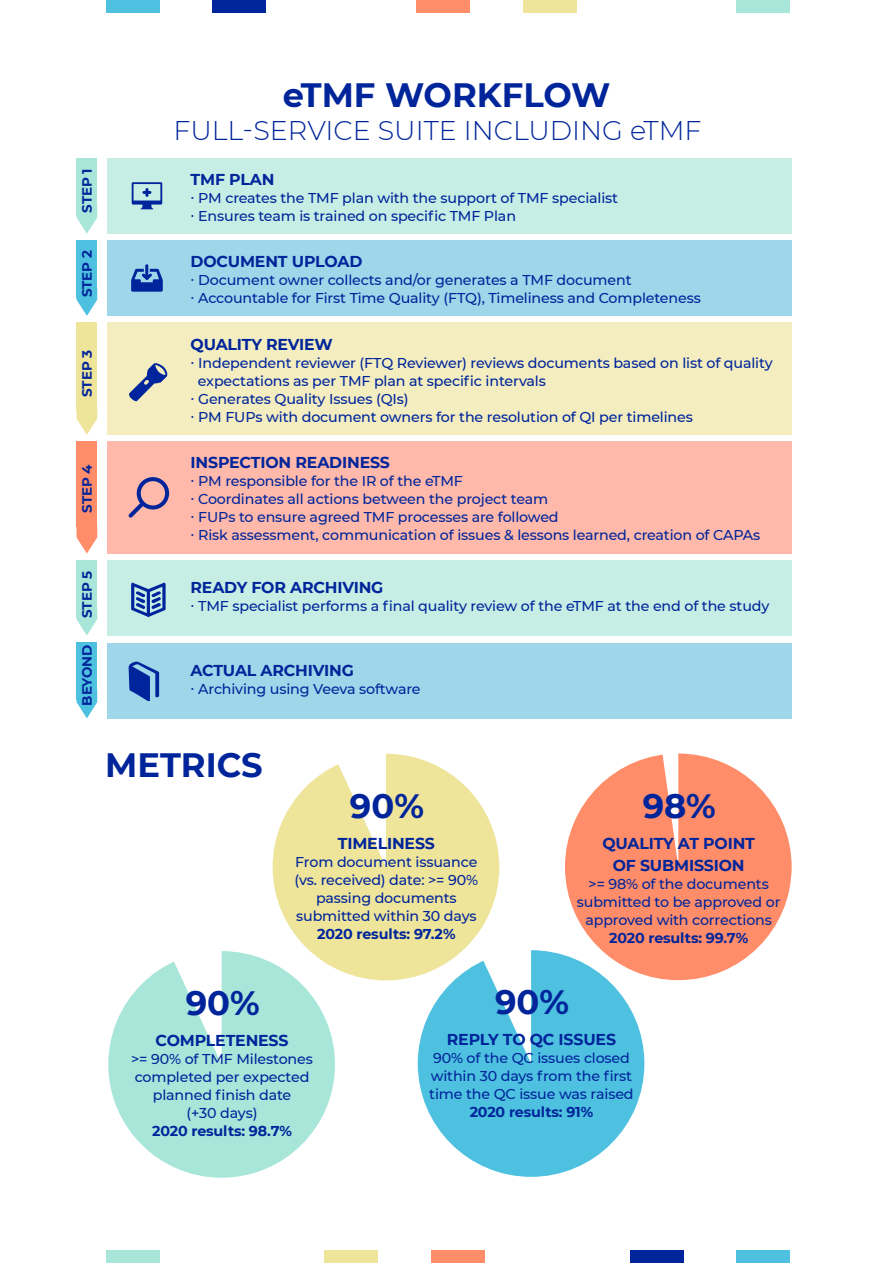
<style>
.page{position:relative;width:893px;height:1263px;background:#fff}
.page>*{position:absolute;margin:0;border:0;box-sizing:border-box;transform-origin:0 0}
.t1{font:700 33.75px "Montserrat";color:#00259a}
.t2{font:300 27px "Montserrat";color:#00259a}
.t3{font:700 15.75px/22.5px "Montserrat";letter-spacing:-.01em;color:#00259a;text-align:center}
.t4{font:500 14.25px/18px "Montserrat";letter-spacing:-.01em;color:#00259a}
.t5{font:700 14.25px "Montserrat";letter-spacing:-.01em;color:#00259a}
.t6{font:700 13.5px "Montserrat";letter-spacing:-.01em;color:#00259a}
</style>
<div class="page">
<div style="left:106px;top:0;width:53px;height:12px;background:#4ec1e0"></div>
<div style="left:523px;top:0;width:53px;height:12px;background:#eee49a"></div>
<div style="left:737px;top:0;width:53px;height:12px;background:#a7e6d9"></div>
<div style="left:212px;top:0;width:53px;height:12px;background:#00259a"></div>
<div style="left:417px;top:0;width:53px;height:12px;background:#ff8d6a"></div>
<div style="left:108px;top:158px;width:684px;height:76px;background:#c7eee5"></div>
<div style="left:108px;top:240px;width:684px;height:76px;background:#a0d6ea"></div>
<div style="left:108px;top:560px;width:684px;height:75px;background:#c7eee5"></div>
<div style="left:108px;top:643px;width:684px;height:75px;background:#a0d6ea"></div>
<div style="left:108px;top:322px;width:684px;height:113px;background:#f3edc0"></div>
<div style="left:108px;top:441px;width:684px;height:112px;background:#ffb9aa"></div>
<div style="left:77px;top:158px;width:20px;height:57px;background:#a7e6d9"></div>
<div style="left:77px;top:240px;width:20px;height:57px;background:#4ec1e0"></div>
<div style="left:77px;top:560px;width:20px;height:57px;background:#a7e6d9"></div>
<div style="left:77px;top:643px;width:20px;height:57px;background:#4ec1e0"></div>
<div style="left:77px;top:322px;width:20px;height:89px;background:#eee49a"></div>
<div style="left:77px;top:441px;width:20px;height:85px;background:#ff8d6a"></div>
<svg style="left:77px;top:215px;width:20px;height:19px"></svg>
<svg style="left:77px;top:297px;width:20px;height:19px"></svg>
<svg style="left:77px;top:617px;width:20px;height:18px"></svg>
<svg style="left:77px;top:700px;width:20px;height:18px"></svg>
<svg style="left:77px;top:411px;width:20px;height:24px"></svg>
<svg style="left:77px;top:526px;width:20px;height:27px"></svg>
<div style="left:273px;top:754px;width:226px;height:226px;background:#eee49a;border-radius:50%"></div>
<svg style="left:333px;top:754px;width:53px;height:113px"></svg>
<div style="left:108px;top:951px;width:227px;height:227px;background:#a7e6d9;border-radius:50%"></div>
<svg style="left:169px;top:951px;width:53px;height:113px"></svg>
<div style="left:418px;top:950px;width:226px;height:227px;background:#4ec1e0;border-radius:50%"></div>
<svg style="left:478px;top:950px;width:53px;height:113px"></svg>
<div style="left:565px;top:753px;width:227px;height:227px;background:#ff8d6a;border-radius:50%"></div>
<svg style="left:661px;top:753px;width:17px;height:111px"></svg>
<svg style="left:132px;top:182px;width:30px;height:27px"></svg>
<svg style="left:131px;top:264px;width:32px;height:28px"></svg>
<svg style="left:129px;top:661px;width:30px;height:40px"></svg>
<svg style="left:129px;top:363px;width:39px;height:39px"></svg>
<svg style="left:128px;top:477px;width:41px;height:41px"></svg>
<svg style="left:131px;top:583px;width:35px;height:34px"></svg>
<div style="left:737px;top:1251px;width:53px;height:12px;background:#4ec1e0"></div>
<div style="left:325px;top:1251px;width:53px;height:12px;background:#eee49a"></div>
<div style="left:106px;top:1251px;width:54px;height:12px;background:#a7e6d9"></div>
<div style="left:630px;top:1251px;width:54px;height:12px;background:#00259a"></div>
<div style="left:431px;top:1251px;width:53px;height:12px;background:#ff8d6a"></div>
<p class="t6" style="left:77px;top:213px;width:46px;rotate:-90deg">STEP 1</p>
<p class="t6" style="left:77px;top:297px;width:48px;rotate:-90deg">STEP 2</p>
<p class="t6" style="left:77px;top:397px;width:48px;rotate:-90deg">STEP 3</p>
<p class="t6" style="left:77px;top:513px;width:50px;rotate:-90deg">STEP 4</p>
<p class="t6" style="left:77px;top:618px;width:48px;rotate:-90deg">STEP 5</p>
<p class="t6" style="left:77px;top:706px;width:62px;rotate:-90deg">BEYOND</p>
<h1 class="t1" style="left:283px;top:71px;width:329px">eTMF WORKFLOW</h1>
<h2 class="t2" style="left:173px;top:112px;width:530px">FULL-SERVICE SUITE INCLUDING eTMF</h2>
<p class="t3" style="left:191px;top:167px;width:85px">TMF PLAN</p>
<p class="t4" style="left:191px;top:188px;width:429px">∙ PM creates the TMF plan with the support of TMF specialist ∙ Ensures team is trained on specific TMF Plan</p>
<p class="t3" style="left:191px;top:250px;width:173px">DOCUMENT UPLOAD</p>
<p class="t4" style="left:191px;top:271px;width:512px">∙ Document owner collects and/or generates a TMF document<br>∙ Accountable for First Time Quality (FTQ), Timeliness and Completeness</p>
<p class="t3" style="left:191px;top:332px;width:144px">QUALITY REVIEW</p>
<p class="t4" style="left:191px;top:353px;width:584px">∙ Independent reviewer (FTQ Reviewer) reviews documents based on list of quality</p>
<p class="t4" style="left:198px;top:371px;width:349px">expectations as per TMF plan at specific intervals</p>
<p class="t4" style="left:191px;top:389px;width:220px">∙ Generates Quality Issues (QIs)</p>
<p class="t4" style="left:191px;top:407px;width:504px">∙ PM FUPs with document owners for the resolution of QI per timelines</p>
<p class="t3" style="left:191px;top:451px;width:201px">INSPECTION READINESS</p>
<p class="t4" style="left:191px;top:472px;width:571px">∙ PM responsible for the IR of the eTMF<br>∙ Coordinates all actions between the project team<br>∙ FUPs to ensure agreed TMF processes are followed<br>∙ Risk assessment, communication of issues &amp; lessons learned, creation of CAPAs</p>
<p class="t3" style="left:191px;top:576px;width:194px">READY FOR ARCHIVING</p>
<p class="t4" style="left:191px;top:597px;width:580px">∙ TMF specialist performs a final quality review of the eTMF at the end of the study</p>
<p class="t3" style="left:191px;top:659px;width:165px">ACTUAL ARCHIVING</p>
<p class="t4" style="left:191px;top:680px;width:232px">∙ Archiving using Veeva software</p>
<h1 class="t1" style="left:105px;top:740px;width:159px">METRICS</h1>
<h1 class="t1" style="left:186px;top:979px;width:76px">90%</h1>
<h1 class="t1" style="left:350px;top:781px;width:76px">90%</h1>
<p class="t3" style="left:338px;top:831px;width:99px">TIMELINESS</p>
<p class="t4" style="left:295px;top:852px;width:185px;text-align:center">From document issuance (vs. received) date: &gt;= 90% passing documents submitted within 30 days</p>
<p class="t5" style="left:317px;top:923px;width:140px">2020 results: 97.2%</p>
<h1 class="t1" style="left:643px;top:781px;width:75px">98%</h1>
<p class="t3" style="left:602px;top:831px;width:154px">QUALITY AT POINT<br>OF SUBMISSION</p>
<p class="t4" style="left:577px;top:874px;width:205px;text-align:center">&gt;= 98% of the documents submitted to be approved or approved with corrections</p>
<p class="t5" style="left:609px;top:928px;width:141px">2020 results: 99.7%</p>
<h1 class="t1" style="left:495px;top:978px;width:76px">90%</h1>
<p class="t3" style="left:156px;top:1028px;width:135px">COMPLETENESS</p>
<p class="t4" style="left:131px;top:1049px;width:183px;text-align:center">&gt;= 90% of TMF Milestones completed per expected planned finish date<br>(+30 days)</p>
<p class="t5" style="left:152px;top:1120px;width:141px">2020 results: 98.7%</p>
<p class="t3" style="left:447px;top:1027px;width:171px">REPLY TO QC ISSUES</p>
<p class="t4" style="left:429px;top:1048px;width:206px">90% of the QC issues closed within 30 days from the first time the QC issue was raised</p>
<p class="t5" style="left:470px;top:1102px;width:125px">2020 results: 91%</p>
</div>
